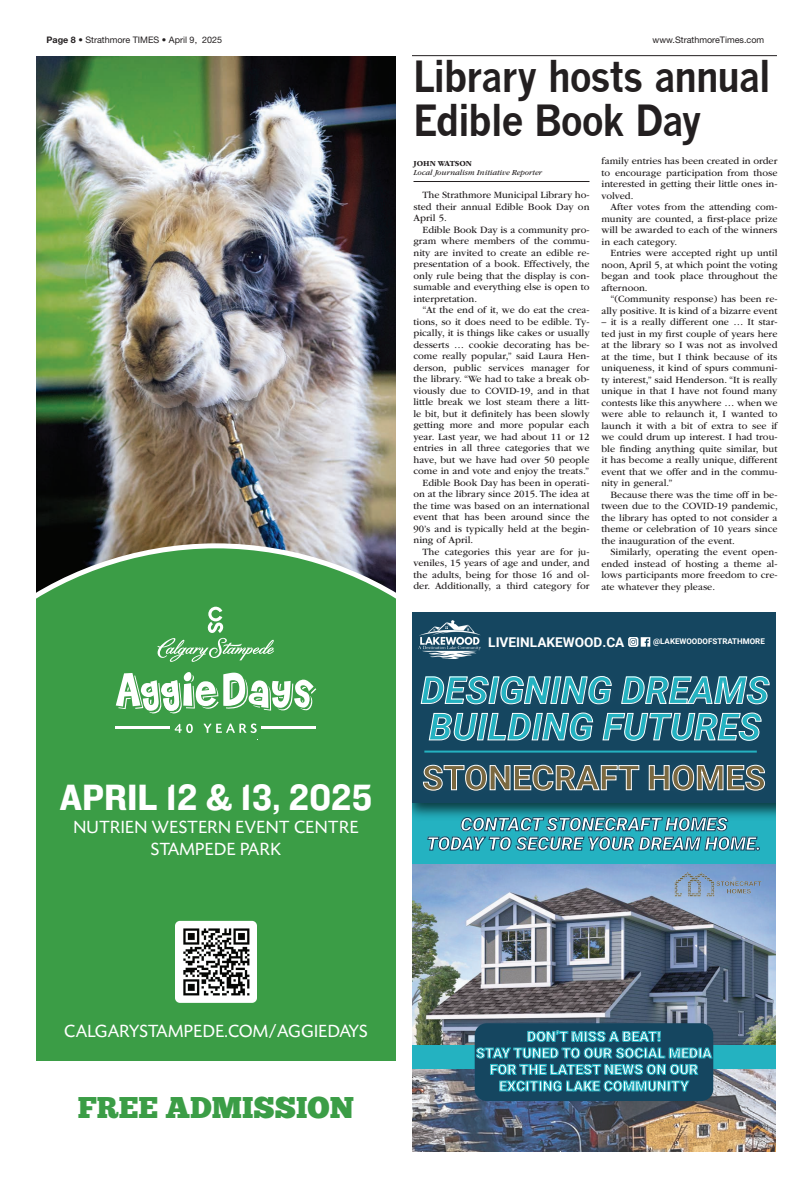
<style>
.page{position:relative;width:810px;height:1188px;background:#fff}
.page>*{position:absolute;margin:0;border:0;box-sizing:border-box;transform-origin:0 0}
.t1{font:700 42px/44px "News Gothic";letter-spacing:-.04em;color:#231f20;scale:.92 1}
.t2{font:38px "Knockout 51 Middleweight";color:#fff}
.t3{font:italic 700 37.3px/36.5px "Roboto";color:#24b2c1}
.t4{font:700 34px "Roboto";color:#7a6840}
.t5{font:30px "Chunk Five";color:#3b9d46}
.t6{font:18.5px/22.2px "Today SHOP";letter-spacing:.05em;color:#fff;text-align:center}
.t7{font:italic 900 18.4px/19.4px "Roboto";letter-spacing:-.01em;color:#fff;text-align:center}
.t8{font:900 14px/16.5px "Roboto";color:#fff;text-align:center}
.t9{font:700 13.4px "Roboto";color:#fff}
.t10{font:10px/11.5px "ITC Garamond Std";color:#231f20;text-align:justify}
.t11{font:9px "Helvetica Neue LT Std";color:#231f20}
.t12{font:italic 8px "ITC Garamond Std";color:#231f20}
.t13{font:700 8px "ITC Garamond Std";color:#231f20}
.t14{font:700 7.9px "Roboto";color:#fff}
.s1{font-weight:700}
</style>
<div class="page">
<img style="left:36px;top:57px;width:360px;height:108px">
<div style="left:36px;top:595px;width:360px;height:466px;background:#3b9d46"></div>
<img style="left:36px;top:165px;width:360px;height:430px">
<img style="left:181px;top:927px;width:70px;height:70px">
<div style="left:175px;top:921px;width:82px;height:82px;border:5px solid #fff;border-radius:2px"></div>
<svg style="left:157px;top:607px;width:117px;height:55px;background:#53a95c"></svg>
<svg style="left:116px;top:671px;width:200px;height:43px"></svg>
<svg style="left:175px;top:724px;width:18px;height:9px"></svg>
<svg style="left:203px;top:724px;width:54px;height:9px"></svg>
<hr style="left:115px;top:727px;width:55px;height:2px;background:#fff">
<hr style="left:261px;top:727px;width:55px;height:2px;background:#fff">
<hr style="left:414px;top:181px;width:176px;height:1px;background:#231f20">
<hr style="left:412px;top:55px;width:365px;height:1px;background:#231f20">
<img style="left:412px;top:864px;width:364px;height:288px">
<div style="left:412px;top:802px;width:364px;height:62px;background:#24b2c1"></div>
<div style="left:412px;top:612px;width:364px;height:190px;background:#154660"></div>
<svg style="left:628px;top:637px;width:22px;height:10px"></svg>
<svg style="left:427px;top:815px;width:333px;height:36px"></svg>
<img style="left:412px;top:750px;width:364px;height:65px">
<svg style="left:423px;top:765px;width:217px;height:26px"></svg>
<svg style="left:649px;top:765px;width:116px;height:26px"></svg>
<div style="left:412px;top:1045px;width:364px;height:24px;background:#24b2c1"></div>
<div style="left:475px;top:1023px;width:238px;height:78px;background:#154660;border-radius:12px"></div>
<svg style="left:476px;top:1031px;width:237px;height:61px"></svg>
<img style="left:418px;top:620px;width:62px;height:36px">
<svg style="left:420px;top:676px;width:350px;height:65px"></svg>
<hr style="left:424px;top:751px;width:333px;height:2px;background:#24b2c1">
<img style="left:674px;top:869px;width:89px;height:30px">
<p class="t11" style="left:47px;top:35px;width:177px"><span class="s1">Page 8</span> • Strathmore TIMES • April 9, 2025</p>
<p class="t11" style="left:653px;top:35px;width:113px">www.StrathmoreTimes.com</p>
<h1 class="t1" style="left:413px;top:54px;width:391px">Library hosts annual<br>Edible Book Day</h1>
<p class="t13" style="left:414px;top:159px;width:60px">JOHN WATSON</p>
<p class="t12" style="left:414px;top:168px;width:130px">Local Journalism Initiative Reporter</p>
<p class="t10" style="left:414px;top:189px;width:177px;text-indent:9px">The Strathmore Municipal Library ho&shy;sted their annual Edible Book Day on April 5.</p>
<p class="t10" style="left:414px;top:224px;width:178px;text-indent:9px">Edible Book Day is a community pro&shy;gram where members of the commu&shy;nity are invited to create an edible re&shy;presentation of a book. Effectively, the only rule being that the display is con&shy;sumable and everything else is open to interpretation.</p>
<p class="t10" style="left:423px;top:304px;width:168px">“At the end of it, we do eat the crea-</p>
<p class="t10" style="left:414px;top:316px;width:177px">tions, so it does need to be edible. Ty-</p>
<p class="t10" style="left:414px;top:327px;width:178px">pically, it is things like cakes or usually</p>
<p class="t10" style="left:414px;top:339px;width:177px">desserts … cookie decorating has be-</p>
<p class="t10" style="left:414px;top:350px;width:177px">come really popular,” said Laura Hen-</p>
<p class="t10" style="left:414px;top:362px;width:178px">derson, public services manager for</p>
<p class="t10" style="left:414px;top:373px;width:177px">the library. “We had to take a break ob-</p>
<p class="t10" style="left:414px;top:385px;width:177px">viously due to COVID-19, and in that</p>
<p class="t10" style="left:414px;top:396px;width:177px">little break we lost steam there a litt-</p>
<p class="t10" style="left:414px;top:408px;width:177px">le bit, but it definitely has been slowly</p>
<p class="t10" style="left:414px;top:419px;width:177px">getting more and more popular each</p>
<p class="t10" style="left:414px;top:431px;width:177px">year. Last year, we had about 11 or 12</p>
<p class="t10" style="left:414px;top:442px;width:178px">entries in all three categories that we</p>
<p class="t10" style="left:414px;top:454px;width:177px">have, but we have had over 50 people</p>
<p class="t10" style="left:414px;top:465px;width:177px">come in and vote and enjoy the treats.”</p>
<p class="t10" style="left:423px;top:477px;width:168px">Edible Book Day has been in operati-</p>
<p class="t10" style="left:414px;top:488px;width:177px">on at the library since 2015. The idea at</p>
<p class="t10" style="left:414px;top:500px;width:177px">the time was based on an international</p>
<p class="t10" style="left:414px;top:511px;width:177px">event that has been around since the</p>
<p class="t10" style="left:414px;top:523px;width:177px">90’s and is typically held at the begin-</p>
<p class="t10" style="left:414px;top:534px;width:61px">ning of April.</p>
<p class="t10" style="left:423px;top:546px;width:168px">The categories this year are for ju-</p>
<p class="t10" style="left:414px;top:557px;width:177px">veniles, 15 years of age and under, and</p>
<p class="t10" style="left:414px;top:569px;width:178px">the adults, being for those 16 and ol-</p>
<p class="t10" style="left:414px;top:580px;width:178px">der. Additionally, a third category for</p>
<p class="t10" style="left:602px;top:155px;width:178px">family entries has been created in order to encourage participation from those interested in getting their little ones in&shy;volved.</p>
<p class="t10" style="left:602px;top:201px;width:177px;text-indent:9px">After votes from the attending com&shy;munity are counted, a first-place prize will be awarded to each of the winners in each category.</p>
<p class="t10" style="left:602px;top:247px;width:178px;text-indent:9px">Entries were accepted right up until noon, April 5, at which point the voting began and took place throughout the afternoon.</p>
<p class="t10" style="left:602px;top:293px;width:177px;text-align:right">“(Community response) has been re&shy;ally positive. It is kind of a bizarre event</p>
<p class="t10" style="left:602px;top:316px;width:178px">– it is a really different one … It star&shy;ted just in my first couple of years here at the library so I was not as involved at the time, but I think because of its uniqueness, it kind of spurs communi&shy;ty interest,” said Henderson. “It is really unique in that I have not found many contests like this anywhere … when we were able to relaunch it, I wanted to launch it with a bit of extra to see if we could drum up interest. I had trou&shy;ble finding anything quite similar, but it has become a really unique, different event that we offer and in the commu&shy;nity in general.”</p>
<p class="t10" style="left:602px;top:489px;width:178px;text-indent:9px">Because there was the time off in be&shy;tween due to the COVID-19 pandemic, the library has opted to not consider a theme or celebration of 10 years since the inauguration of the event.</p>
<p class="t10" style="left:602px;top:546px;width:178px;text-indent:9px">Similarly, operating the event open&shy;ended instead of hosting a theme al&shy;lows participants more freedom to cre&shy;ate whatever they please.</p>
<h3 class="t9" style="left:488px;top:632px;width:138px">LIVEINLAKEWOOD.CA</h3>
<p class="t14" style="left:653px;top:636px;width:113px">@LAKEWOODOFSTRATHMORE</p>
<h2 class="t2" style="left:60px;top:771px;width:314px">APRIL 12 &amp; 13, 2025</h2>
<h3 class="t6" style="left:74px;top:817px;width:286px">NUTRIEN WESTERN EVENT CENTRE<br>STAMPEDE PARK</h3>
<h3 class="t3" style="left:421px;top:671px;width:350px">DESIGNING DREAMS<br>BUILDING FUTURES</h3>
<h3 class="t4" style="left:422px;top:754px;width:345px">STONECRAFT HOMES</h3>
<h3 class="t7" style="left:427px;top:814px;width:336px">CONTACT STONECRAFT HOMES<br>TODAY TO SECURE YOUR DREAM HOME.</h3>
<h3 class="t6" style="left:64px;top:1021px;width:305px">CALGARYSTAMPEDE.COM/AGGIEDAYS</h3>
<h3 class="t5" style="left:78px;top:1090px;width:278px">FREE ADMISSION</h3>
<h3 class="t8" style="left:476px;top:1028px;width:237px">DON’T MISS A BEAT!<br>STAY TUNED TO OUR SOCIAL MEDIA<br>FOR THE LATEST NEWS ON OUR<br>EXCITING LAKE COMMUNITY</h3>
</div>
